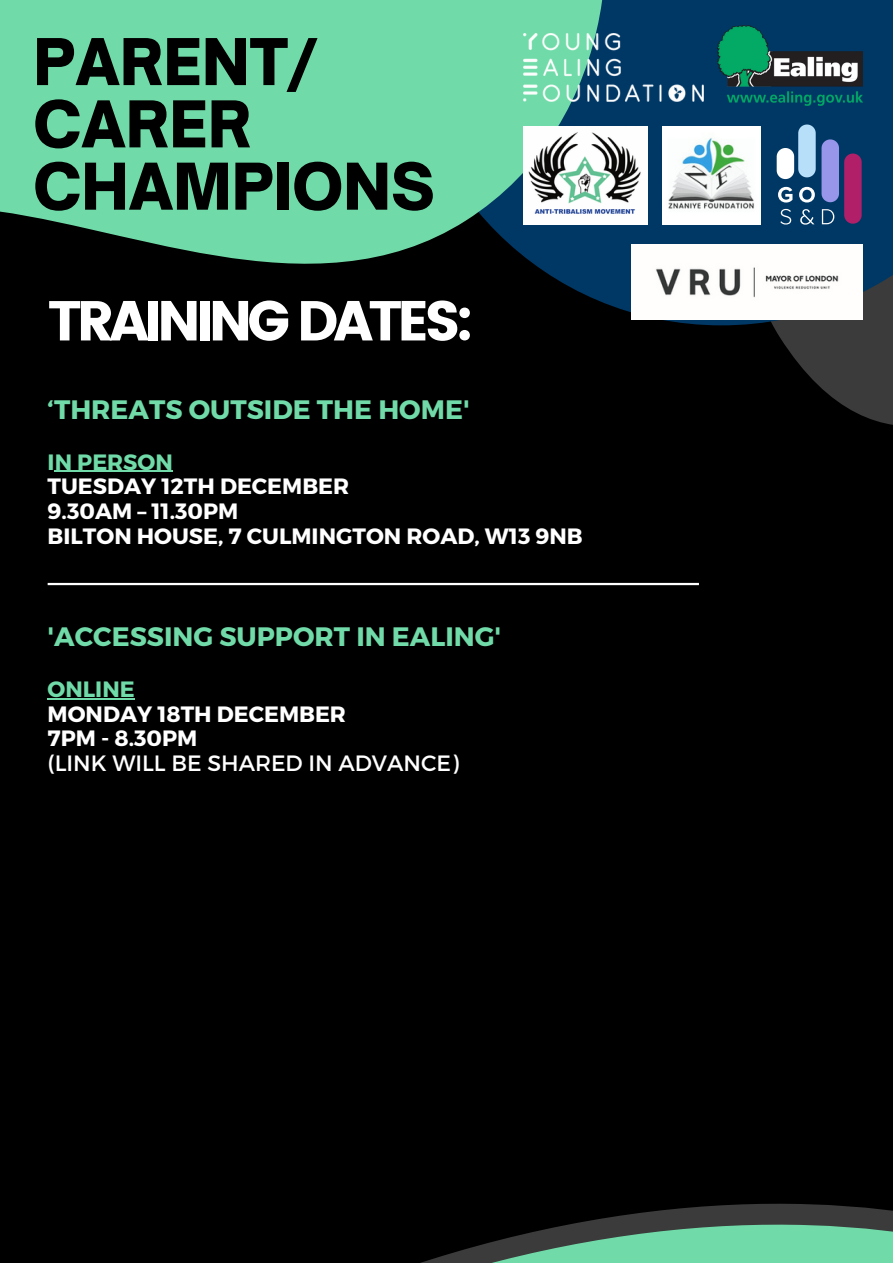
<style>
.page{position:relative;width:893px;height:1264px;background:#fff}
.page>*{position:absolute;margin:0;border:0;box-sizing:border-box;transform-origin:0 0}
.t1{font:900 61.65px "Open Sauce One";color:#000}
.t2{font:56.1px "Poppins";letter-spacing:-.09em;color:#fff}
.t3{font:700 26.7px "Montserrat";color:#70dba8}
.t4{font:700 22.2px "Montserrat";color:#fff}
.t5{font:22.2px "Montserrat";color:#fff}
.t6{font:700 22.2px "Montserrat";color:#70dba8}
</style>
<div class="page">
<div style="left:0;top:0;width:892px;height:1262px;background:#000"></div>
<svg style="left:773px;top:325px;width:119px;height:100px;fill:#3b3b3b"></svg>
<div style="left:404px;top:0;width:488px;height:325px;background:#003865"></div>
<svg style="left:0;top:0;width:746px;height:326px;fill:#70dba8"></svg>
<svg style="left:423px;top:1203px;width:469px;height:59px"></svg>
<hr style="left:55px;top:471px;width:118px;height:1px;background:#70dba8">
<hr style="left:48px;top:698px;width:87px;height:1px;background:#70dba8">
<img style="left:523px;top:34px;width:180px;height:67px">
<img style="left:717px;top:25px;width:145px;height:80px">
<svg style="left:776px;top:124px;width:39px;height:55px"></svg>
<svg style="left:778px;top:187px;width:14px;height:15px"></svg>
<svg style="left:799px;top:187px;width:15px;height:15px"></svg>
<svg style="left:780px;top:209px;width:11px;height:15px"></svg>
<svg style="left:821px;top:139px;width:40px;height:85px"></svg>
<svg style="left:800px;top:209px;width:14px;height:16px"></svg>
<img style="left:631px;top:244px;width:231px;height:76px">
<img style="left:662px;top:127px;width:98px;height:97px">
<img style="left:523px;top:127px;width:124px;height:98px">
<hr style="left:48px;top:583px;width:651px;height:2px;background:#fff">
<p class="t1" style="left:33px;top:23px;width:286px">PARENT/</p>
<p class="t1" style="left:33px;top:86px;width:220px">CARER</p>
<p class="t1" style="left:33px;top:148px;width:403px">CHAMPIONS</p>
<p class="t2" style="left:48px;top:288px;width:427px">TRAINING DATES:</p>
<p class="t3" style="left:48px;top:392px;width:423px">‘THREATS OUTSIDE THE HOME'</p>
<p class="t6" style="left:48px;top:447px;width:127px">IN PERSON</p>
<p class="t4" style="left:48px;top:472px;width:303px">TUESDAY 12TH DECEMBER</p>
<p class="t4" style="left:48px;top:497px;width:192px">9.30AM – 11.30PM</p>
<p class="t4" style="left:48px;top:521px;width:536px">BILTON HOUSE, 7 CULMINGTON ROAD, W13 9NB</p>
<p class="t3" style="left:48px;top:619px;width:455px">'ACCESSING SUPPORT IN EALING'</p>
<p class="t6" style="left:48px;top:674px;width:89px">ONLINE</p>
<p class="t4" style="left:48px;top:699px;width:300px">MONDAY 18TH DECEMBER</p>
<p class="t4" style="left:48px;top:724px;width:151px">7PM - 8.30PM</p>
<p class="t5" style="left:48px;top:748px;width:412px">(LINK WILL BE SHARED IN ADVANCE)</p>
</div>
